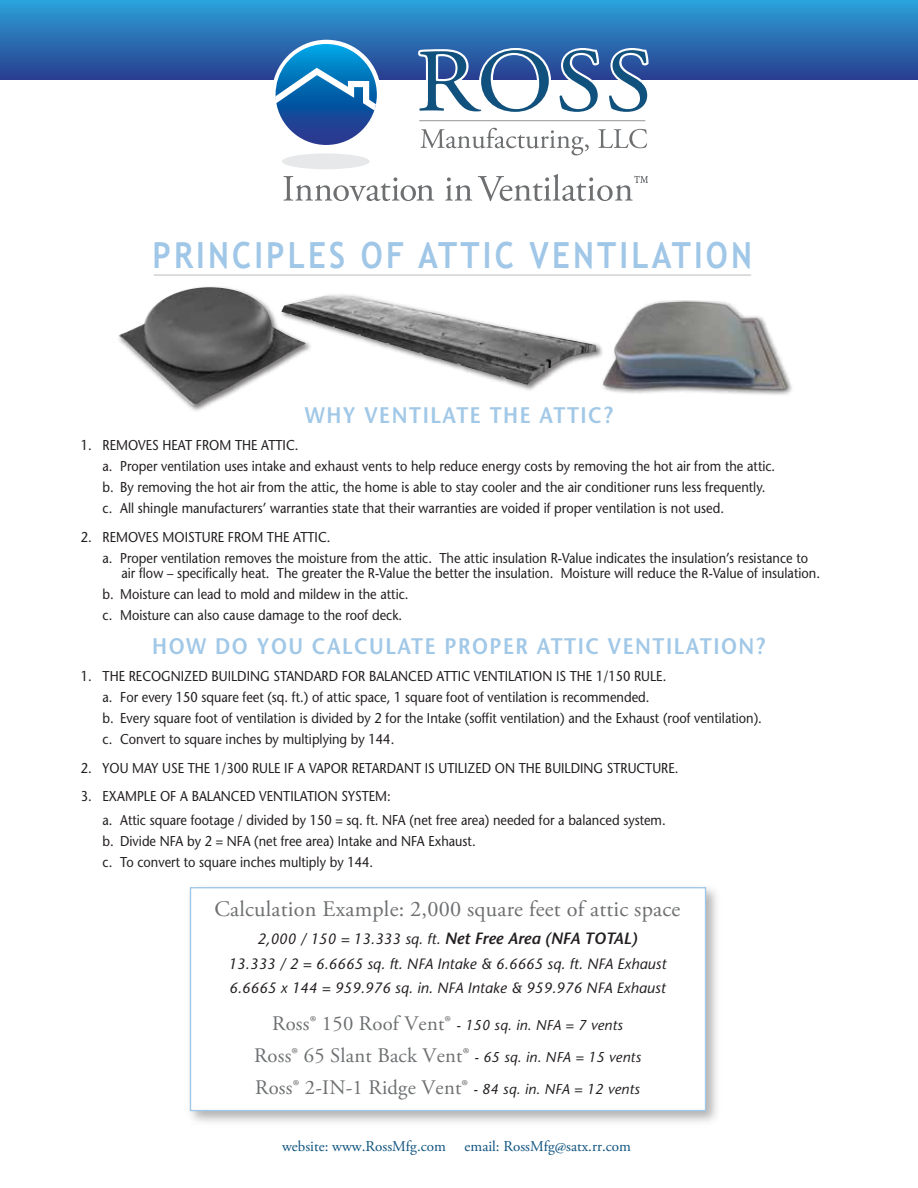
<style>
.page{position:relative;width:918px;height:1188px;background:#fff}
.page>*{position:absolute;margin:0;border:0;box-sizing:border-box;transform-origin:0 0}
.t1{font:700 36px "Trebuchet MS";letter-spacing:.1em;color:#a0c7e7;scale:.87 1}
.t2{font:600 22.5px "Stone Sans";letter-spacing:.075em;color:#a1c8e7;scale:.9 1}
.t3{font:22.2px "Adobe Garamond Pro";letter-spacing:.01em;color:#6d6f71}
.t4{font:20.7px/32.1px "Adobe Garamond Pro";letter-spacing:.01em;color:#6d6f71}
.t5{font:italic 15px/24.5px "Stone Sans";color:#231f20;text-align:center}
.t6{font:15px "Adobe Garamond Pro";color:#0e527e}
.t7{font:14.25px/21px "Stone Sans";color:#231f20;scale:.9 1}
.t8{font:italic 14.25px "Stone Sans";letter-spacing:.01em;color:#231f20}
.s1{font-weight:600;font-size:16.35px}
.s2{font-family:"Adobe Garamond Pro";font-style:normal;font-size:20.7px;color:#6d6f71}
.s3{font-family:"Stone Sans";font-style:italic;font-size:14.25px;color:#231f20}
</style>
<div class="page">
<div style="left:190px;top:887px;width:516px;height:224px;background:#fff;border:1px solid #a1c8e7"></div>
<div style="left:0;top:0;width:918px;height:80px;background:linear-gradient(to bottom,#2ca2d9,#293e8e)"></div>
<div style="left:282px;top:153px;width:88px;height:16px;background:#e7e8e9;border-radius:50%"></div>
<svg style="left:415px;top:45px;width:237px;height:67px"></svg>
<hr style="left:419px;top:120px;width:226px;height:1px;background:#939598">
<svg style="left:420px;top:128px;width:169px;height:27px"></svg>
<svg style="left:598px;top:129px;width:49px;height:19px"></svg>
<svg style="left:283px;top:176px;width:151px;height:25px"></svg>
<svg style="left:445px;top:177px;width:27px;height:24px"></svg>
<svg style="left:478px;top:174px;width:170px;height:27px"></svg>
<svg style="left:251px;top:44px;width:151px;height:101px"></svg>
<hr style="left:154px;top:274px;width:597px;height:2px;background:#d1d3d4">
<img style="left:332px;top:296px;width:265px;height:89px">
<img style="left:599px;top:300px;width:193px;height:95px">
<img style="left:153px;top:274px;width:179px;height:137px">
<img style="left:118px;top:287px;width:188px;height:118px">
<h1 class="t1" style="left:153px;top:234px;width:691px">PRINCIPLES OF ATTIC VENTILATION</h1>
<h2 class="t2" style="left:305px;top:402px;width:344px">WHY VENTILATE THE ATTIC?</h2>
<p class="t7" style="left:103px;top:435px;width:749px;text-indent:-22px">1. REMOVES HEAT FROM THE ATTIC.<br>a. Proper ventilation uses intake and exhaust vents to help reduce energy costs by removing the hot air from the attic. b. By removing the hot air from the attic, the home is able to stay cooler and the air conditioner runs less frequently. c. All shingle manufacturers’ warranties state that their warranties are voided if proper ventilation is not used.</p>
<p class="t7" style="left:103px;top:526px;width:786px;text-indent:-22px">2. REMOVES MOISTURE FROM THE ATTIC.<br>a. Proper ventilation removes the moisture from the attic. The attic insulation R-Value indicates the insulation’s resistance to</p>
<p class="t7" style="left:103px;top:562px;width:799px;text-indent:19px">air flow – specifically heat. The greater the R-Value the better the insulation. Moisture will reduce the R-Value of insulation. b. Moisture can lead to mold and mildew in the attic.<br>c. Moisture can also cause damage to the roof deck.</p>
<h2 class="t2" style="left:152px;top:633px;width:683px">HOW DO YOU CALCULATE PROPER ATTIC VENTILATION?</h2>
<p class="t7" style="left:103px;top:666px;width:734px;text-indent:-22px">1. THE RECOGNIZED BUILDING STANDARD FOR BALANCED ATTIC VENTILATION IS THE 1/150 RULE.<br>a. For every 150 square feet (sq. ft.) of attic space, 1 square foot of ventilation is recommended.<br>b. Every square foot of ventilation is divided by 2 for the Intake (soffit ventilation) and the Exhaust (roof ventilation). c. Convert to square inches by multiplying by 144.</p>
<p class="t7" style="left:81px;top:757px;width:666px">2. YOU MAY USE THE 1/300 RULE IF A VAPOR RETARDANT IS UTILIZED ON THE BUILDING STRUCTURE.</p>
<p class="t7" style="left:103px;top:784px;width:627px;line-height:24px;text-indent:-22px">3. EXAMPLE OF A BALANCED VENTILATION SYSTEM:<br>a. Attic square footage / divided by 150 = sq. ft. NFA (net free area) needed for a balanced system.</p>
<p class="t7" style="left:103px;top:831px;width:416px">b. Divide NFA by 2 = NFA (net free area) Intake and NFA Exhaust. c. To convert to square inches multiply by 144.</p>
<h3 class="t3" style="left:214px;top:896px;width:467px">Calculation Example: 2,000 square feet of attic space</h3>
<p class="t5" style="left:228px;top:927px;width:440px">2,000 / 150 = 13.333 sq. ft. <span class="s1">Net Free Area (NFA TOTAL)<br></span>13.333 / 2 = 6.6665 sq. ft. NFA Intake &amp; 6.6665 sq. ft. NFA Exhaust<br>6.6665 x 144 = 959.976 sq. in. NFA Intake &amp; 959.976 NFA Exhaust</p>
<p class="t8" style="left:272px;top:1016px;width:352px"><span class="s2">Ross® 150 Roof Vent®</span> - 150 sq. in. NFA = 7 vents</p>
<h3 class="t4" style="left:254px;top:1040px;width:388px">Ross® 65 Slant Back Vent® <span class="s3">- 65 sq. in. NFA = 15 vents<br></span>Ross® 2-IN-1 Ridge Vent® <span class="s3">- 84 sq. in. NFA = 12 vents</span></h3>
<p class="t6" style="left:282px;top:1137px;width:165px">website: www.RossMfg.com</p>
<p class="t6" style="left:465px;top:1137px;width:168px">email: RossMfg@satx.rr.com</p>
</div>
